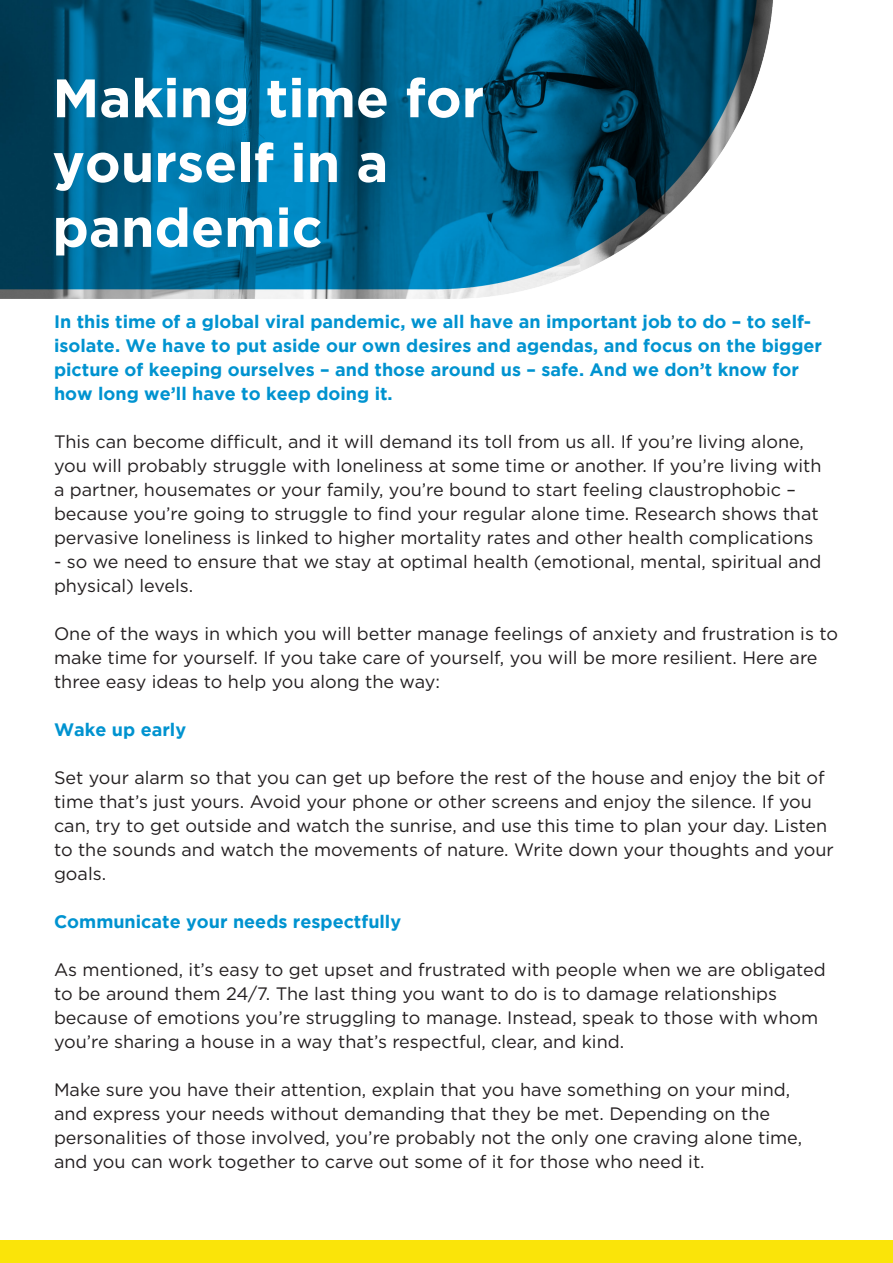
<style>
.page{position:relative;width:893px;height:1263px;background:#fff}
.page>*{position:absolute;margin:0;border:0;box-sizing:border-box;transform-origin:0 0}
.t1{font:700 54px/64.8px "Gotham";color:#fff}
.t2{font:18px/24px "Gotham";color:#231f20}
.t3{font:700 18px/24px "Gotham";color:#0093d0}
</style>
<div class="page">
<img style="left:0;top:0;width:773px;height:299px">
<div style="left:0;top:1240px;width:893px;height:23px;background:#fae409"></div>
<p class="t1" style="left:52px;top:64px;width:433px">Making time for yourself in a</p>
<p class="t1" style="left:52px;top:194px;width:272px">pandemic</p>
<p class="t3" style="left:54px;top:309px;width:770px">In this time of a global viral pandemic, we all have an important job to do – to self&shy;isolate. We have to put aside our own desires and agendas, and focus on the bigger picture of keeping ourselves – and those around us – safe. And we don’t know for how long we’ll have to keep doing it.</p>
<p class="t2" style="left:54px;top:429px;width:769px">This can become difficult, and it will demand its toll from us all. If you’re living alone, you will probably struggle with loneliness at some time or another. If you’re living with a partner, housemates or your family, you’re bound to start feeling claustrophobic – because you’re going to struggle to find your regular alone time. Research shows that pervasive loneliness is linked to higher mortality rates and other health complications</p>
<p class="t2" style="left:54px;top:549px;width:769px">- so we need to ensure that we stay at optimal health (emotional, mental, spiritual and physical) levels.</p>
<p class="t2" style="left:54px;top:621px;width:785px">One of the ways in which you will better manage feelings of anxiety and frustration is to make time for yourself. If you take care of yourself, you will be more resilient. Here are three easy ideas to help you along the way:</p>
<p class="t3" style="left:54px;top:717px;width:134px">Wake up early</p>
<p class="t2" style="left:54px;top:765px;width:781px">Set your alarm so that you can get up before the rest of the house and enjoy the bit of time that’s just yours. Avoid your phone or other screens and enjoy the silence. If you can, try to get outside and watch the sunrise, and use this time to plan your day. Listen to the sounds and watch the movements of nature. Write down your thoughts and your goals.</p>
<p class="t3" style="left:54px;top:909px;width:349px">Communicate your needs respectfully</p>
<p class="t2" style="left:54px;top:957px;width:773px">As mentioned, it’s easy to get upset and frustrated with people when we are obligated to be around them 24/7. The last thing you want to do is to damage relationships because of emotions you’re struggling to manage. Instead, speak to those with whom you’re sharing a house in a way that’s respectful, clear, and kind.</p>
<p class="t2" style="left:54px;top:1077px;width:750px">Make sure you have their attention, explain that you have something on your mind, and express your needs without demanding that they be met. Depending on the personalities of those involved, you’re probably not the only one craving alone time, and you can work together to carve out some of it for those who need it.</p>
</div>
